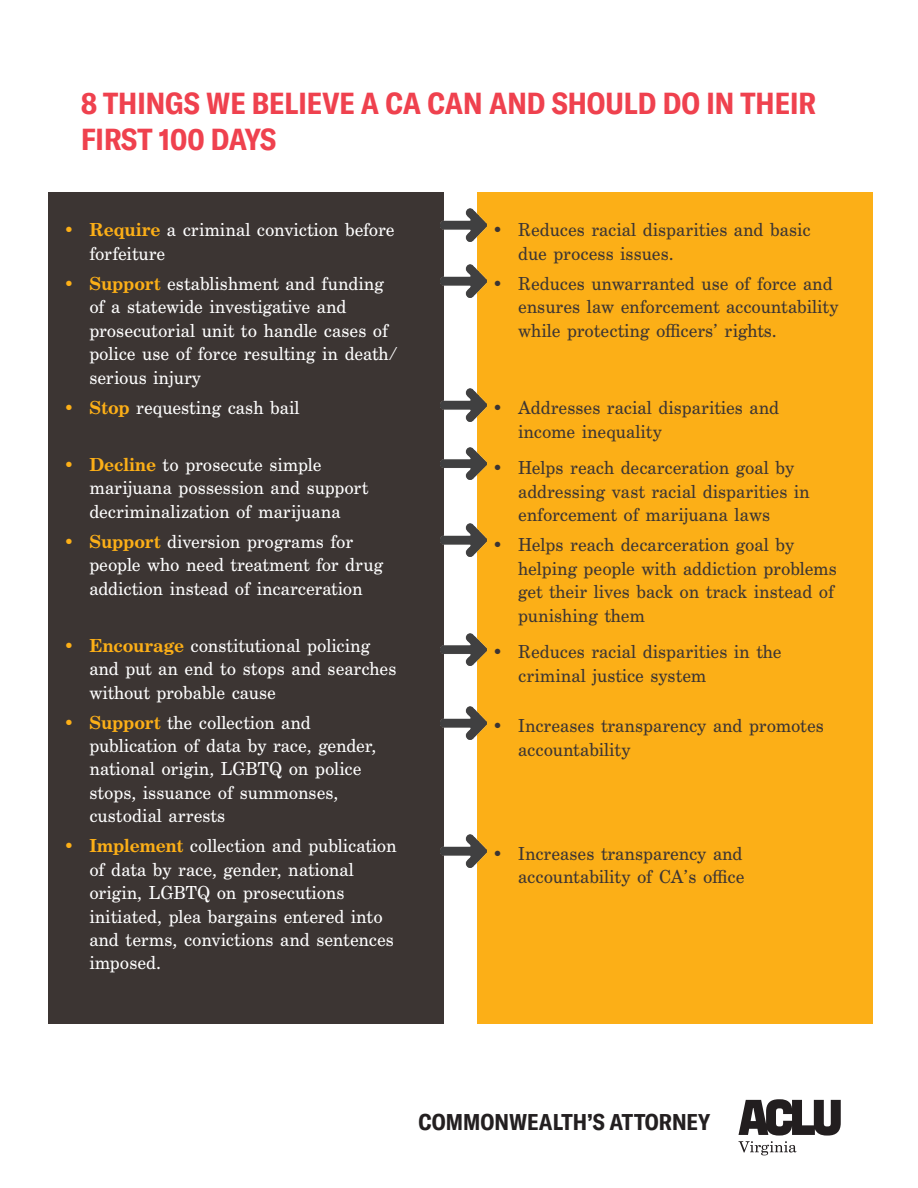
<style>
.page{position:relative;width:918px;height:1188px;background:#fff}
.page>*{position:absolute;margin:0;border:0;box-sizing:border-box;transform-origin:0 0}
.t1{font:700 condensed 30px/36px "GT America";color:#ef414e}
.t2{font:700 condensed 22.5px "GT America";color:#231f20}
.t3{font:19.5px/23.4px "Century Schoolbook FS";color:#fff}
.t4{font:19.5px/23.4px "Century Schoolbook FS";color:#3c3533}
.s1{font-weight:700;color:#fcaf17}
</style>
<div class="page">
<svg style="left:739px;top:1099px;width:102px;height:56px"></svg>
<div style="left:49px;top:192px;width:395px;height:832px;background:#3c3533"></div>
<div style="left:478px;top:192px;width:395px;height:832px;background:#fcaf17"></div>
<img style="left:441px;top:209px;width:46px;height:32px">
<img style="left:441px;top:707px;width:46px;height:32px">
<img style="left:440px;top:633px;width:47px;height:33px">
<img style="left:441px;top:524px;width:46px;height:32px">
<img style="left:441px;top:447px;width:46px;height:33px">
<img style="left:441px;top:389px;width:46px;height:32px">
<img style="left:441px;top:265px;width:46px;height:32px">
<img style="left:441px;top:835px;width:46px;height:32px">
<p class="t1" style="left:81px;top:85px;width:737px">8 THINGS WE BELIEVE A CA CAN AND SHOULD DO IN THEIR<br>FIRST 100 DAYS</p>
<p class="t3" style="left:89px;top:219px;width:307px;text-indent:-27px"><span class="s1">• Require</span> a criminal conviction before forfeiture</p>
<p class="t3" style="left:89px;top:272px;width:310px;text-indent:-27px"><span class="s1">• Support</span> establishment and funding of a statewide investigative and prosecutorial unit to handle cases of police use of force resulting in death/ serious injury</p>
<p class="t3" style="left:62px;top:396px;width:239px"><span class="s1">• Stop</span> requesting cash bail</p>
<p class="t3" style="left:89px;top:453px;width:281px;text-indent:-27px"><span class="s1">• Decline</span> to prosecute simple marijuana possession and support decriminalization of marijuana</p>
<p class="t3" style="left:89px;top:530px;width:295px;text-indent:-27px"><span class="s1">• Support</span> diversion programs for people who need treatment for drug addiction instead of incarceration</p>
<p class="t3" style="left:89px;top:634px;width:309px;text-indent:-27px"><span class="s1">• Encourage</span> constitutional policing and put an end to stops and searches without probable cause</p>
<p class="t3" style="left:89px;top:711px;width:289px;text-indent:-27px"><span class="s1">• Support</span> the collection and publication of data by race, gender, national origin, LGBTQ on police stops, issuance of summonses, custodial arrests</p>
<p class="t3" style="left:89px;top:835px;width:309px;text-indent:-27px"><span class="s1">• Implement</span> collection and publication of data by race, gender, national origin, LGBTQ on prosecutions initiated, plea bargains entered into and terms, convictions and sentences imposed.</p>
<p class="t4" style="left:518px;top:219px;width:294px;text-indent:-27px">• Reduces racial disparities and basic due process issues.</p>
<p class="t4" style="left:518px;top:272px;width:322px;text-indent:-27px">• Reduces unwarranted use of force and ensures law enforcement accountability while protecting officers’ rights.</p>
<p class="t4" style="left:518px;top:396px;width:262px;text-indent:-27px">• Addresses racial disparities and income inequality</p>
<p class="t4" style="left:518px;top:457px;width:293px;text-indent:-27px">• Helps reach decarceration goal by addressing vast racial disparities in enforcement of marijuana laws</p>
<p class="t4" style="left:518px;top:534px;width:320px;text-indent:-27px">• Helps reach decarceration goal by helping people with addiction problems get their lives back on track instead of punishing them</p>
<p class="t4" style="left:518px;top:641px;width:265px;text-indent:-27px">• Reduces racial disparities in the criminal justice system</p>
<p class="t4" style="left:518px;top:714px;width:307px;text-indent:-27px">• Increases transparency and promotes accountability</p>
<p class="t4" style="left:491px;top:842px;width:255px;text-align:right">• Increases transparency and accountability of CA’s office</p>
<p class="t2" style="left:418px;top:1108px;width:293px">COMMONWEALTH’S ATTORNEY</p>
</div>
